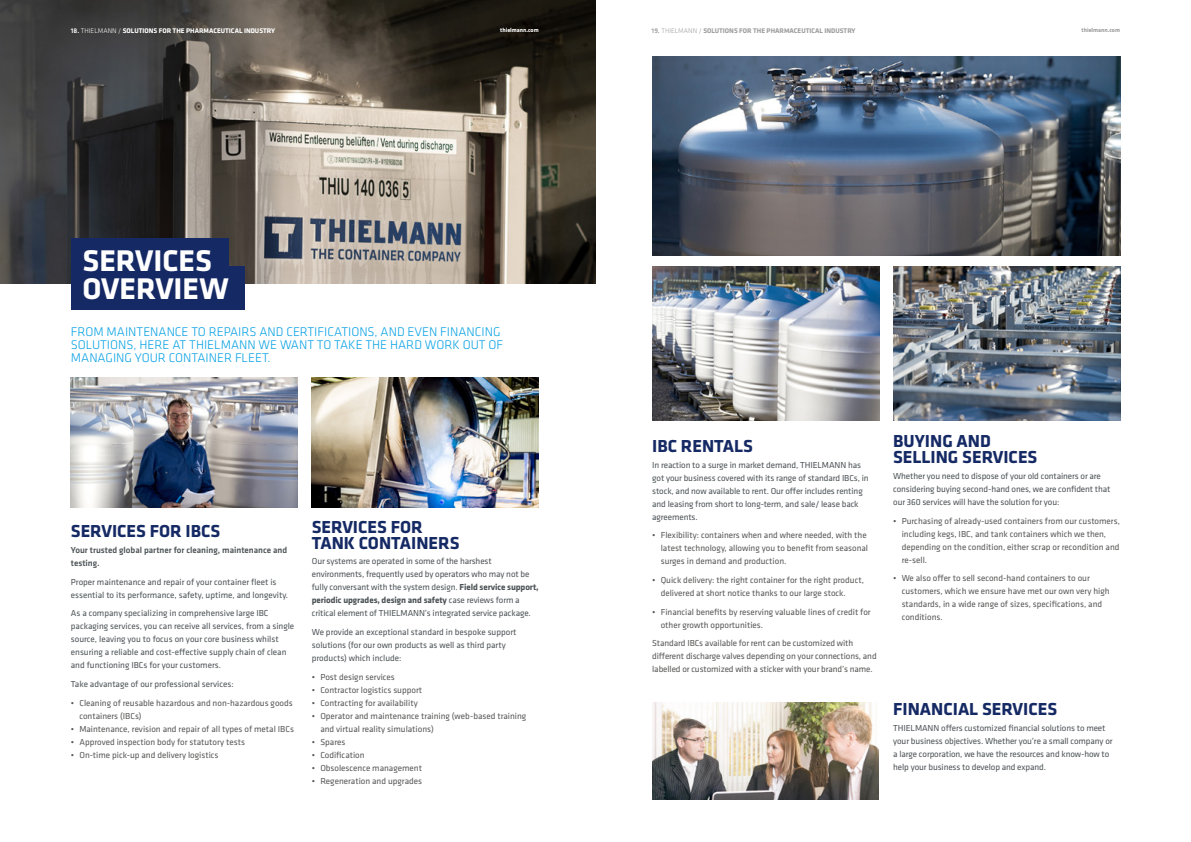
<style>
.page{position:relative;width:1191px;height:842px;background:#fff}
.page>*{position:absolute;margin:0;border:0;box-sizing:border-box;transform-origin:0 0}
.t1{font:700 31px/28px "Klavika";color:#fff}
.t2{font:700 18px/16px "Klavika";color:#152964}
.t3{font:300 13px/13px "Klavika";color:#009fe3}
.t4{font:9px/13px "Klavika";letter-spacing:-.01em;color:#4c5356}
.t5{font:9px/13px "Klavika";color:#575756}
.t6{font:500 9px/13px "Klavika";color:#4c5356}
.t7{font:700 7px "Klavika";color:#9d9d9c}
.t8{font:700 7px "Klavika";color:#fff}
.t9{font:700 6px "Klavika";color:#9d9d9c}
.t10{font:700 6px "Klavika";color:#fff}
.s1{font-weight:500}
.s2{font-weight:300}
.s3{font-weight:700}
</style>
<div class="page">
<img style="left:312px;top:377px;width:226px;height:130px">
<img style="left:71px;top:377px;width:227px;height:130px">
<img style="left:0;top:0;width:595px;height:283px">
<div style="left:71px;top:238px;width:158px;height:44px;background:#152964"></div>
<div style="left:71px;top:266px;width:174px;height:44px;background:#152964"></div>
<img style="left:893px;top:267px;width:227px;height:154px">
<img style="left:652px;top:267px;width:227px;height:154px">
<img style="left:652px;top:57px;width:468px;height:199px">
<img style="left:652px;top:702px;width:227px;height:97px">
<p class="t8" style="left:71px;top:26px;width:206px"><span class="s1">18.</span> <span class="s2">THIELMANN /</span> SOLUTIONS FOR THE PHARMACEUTICAL INDUSTRY</p>
<p class="t10" style="left:500px;top:26px;width:40px">thielmann.com</p>
<h1 class="t1" style="left:82px;top:245px;width:148px">SERVICES<br>OVERVIEW</h1>
<h3 class="t3" style="left:71px;top:325px;width:434px">FROM MAINTENANCE TO REPAIRS AND CERTIFICATIONS, AND EVEN FINANCING<br>SOLUTIONS, HERE AT THIELMANN WE WANT TO TAKE THE HARD WORK OUT OF<br>MANAGING YOUR CONTAINER FLEET.</h3>
<h2 class="t2" style="left:71px;top:522px;width:151px">SERVICES FOR IBCS</h2>
<p class="t6" style="left:71px;top:543px;width:218px">Your trusted global partner for cleaning, maintenance and testing.</p>
<p class="t4" style="left:71px;top:575px;width:219px">Proper maintenance and repair of your container fleet is essential to its performance, safety, uptime, and longevity.</p>
<p class="t4" style="left:71px;top:606px;width:225px">As a company specializing in comprehensive large IBC packaging services, you can receive all services, from a single source, leaving you to focus on your core business whilst ensuring a reliable and cost-effective supply chain of clean and functioning IBCs for your customers.</p>
<p class="t4" style="left:71px;top:677px;width:164px">Take advantage of our professional services:</p>
<p class="t5" style="left:79px;top:696px;width:215px;text-indent:-9px">• Cleaning of reusable hazardous and non-hazardous goods containers (IBCs)</p>
<p class="t5" style="left:71px;top:722px;width:224px">• Maintenance, revision and repair of all types of metal IBCs</p>
<p class="t5" style="left:71px;top:735px;width:176px">• Approved inspection body for statutory tests</p>
<p class="t5" style="left:71px;top:748px;width:149px">• On-time pick-up and delivery logistics</p>
<h2 class="t2" style="left:312px;top:518px;width:149px">SERVICES FOR<br>TANK CONTAINERS</h2>
<p class="t4" style="left:312px;top:555px;width:228px">Our systems are operated in some of the harshest environments, frequently used by operators who may not be fully conversant with the system design. <span class="s3">Field service support, periodic upgrades, design and safety</span> case reviews form a critical element of THIELMANN’s integrated service package.</p>
<p class="t4" style="left:312px;top:625px;width:206px">We provide an exceptional standard in bespoke support solutions (for our own products as well as third party products) which include:</p>
<p class="t5" style="left:312px;top:670px;width:85px">• Post design services</p>
<p class="t5" style="left:312px;top:683px;width:112px">• Contractor logistics support</p>
<p class="t5" style="left:312px;top:696px;width:107px">• Contracting for availability</p>
<p class="t5" style="left:320px;top:709px;width:207px;text-indent:-9px">• Operator and maintenance training (web-based training and virtual reality simulations)</p>
<p class="t5" style="left:312px;top:735px;width:35px">• Spares</p>
<p class="t5" style="left:312px;top:748px;width:54px">• Codification</p>
<p class="t5" style="left:312px;top:761px;width:112px">• Obsolescence management</p>
<p class="t5" style="left:312px;top:774px;width:112px">• Regeneration and upgrades</p>
<p class="t7" style="left:651px;top:26px;width:205px"><span class="s1">19.</span> <span class="s2">THIELMANN /</span> SOLUTIONS FOR THE PHARMACEUTICAL INDUSTRY</p>
<p class="t9" style="left:1081px;top:26px;width:40px">thielmann.com</p>
<h2 class="t2" style="left:652px;top:437px;width:102px">IBC RENTALS</h2>
<p class="t4" style="left:652px;top:458px;width:218px">In reaction to a surge in market demand, THIELMANN has got your business covered with its range of standard IBCs, in stock, and now available to rent. Our offer includes renting and leasing from short to long-term, and sale/ lease back agreements.</p>
<p class="t5" style="left:660px;top:528px;width:209px;text-indent:-9px">• Flexibility: containers when and where needed, with the latest technology, allowing you to benefit from seasonal surges in demand and production.</p>
<p class="t5" style="left:660px;top:573px;width:205px;text-indent:-9px">• Quick delivery: the right container for the right product, delivered at short notice thanks to our large stock.</p>
<p class="t5" style="left:660px;top:605px;width:211px;text-indent:-9px">• Financial benefits by reserving valuable lines of credit for other growth opportunities.</p>
<p class="t5" style="left:652px;top:636px;width:226px">Standard IBCs available for rent can be customized with different discharge valves depending on your connections, and labelled or customized with a sticker with your brand’s name.</p>
<h2 class="t2" style="left:893px;top:432px;width:146px">BUYING AND<br>SELLING SERVICES</h2>
<p class="t4" style="left:893px;top:469px;width:219px">Whether you need to dispose of your old containers or are considering buying second-hand ones, we are confident that our 360 services will have the solution for you:</p>
<p class="t5" style="left:901px;top:514px;width:220px;text-indent:-9px">• Purchasing of already-used containers from our customers, including kegs, IBC, and tank containers which we then, depending on the condition, either scrap or recondition and re-sell.</p>
<p class="t5" style="left:901px;top:572px;width:209px;text-indent:-9px">• We also offer to sell second-hand containers to our customers, which we ensure have met our own very high standards, in a wide range of sizes, specifications, and conditions.</p>
<h2 class="t2" style="left:893px;top:700px;width:165px">FINANCIAL SERVICES</h2>
<p class="t4" style="left:893px;top:721px;width:221px">THIELMANN offers customized financial solutions to meet your business objectives. Whether you’re a small company or a large corporation, we have the resources and know-how to help your business to develop and expand.</p>
</div>
